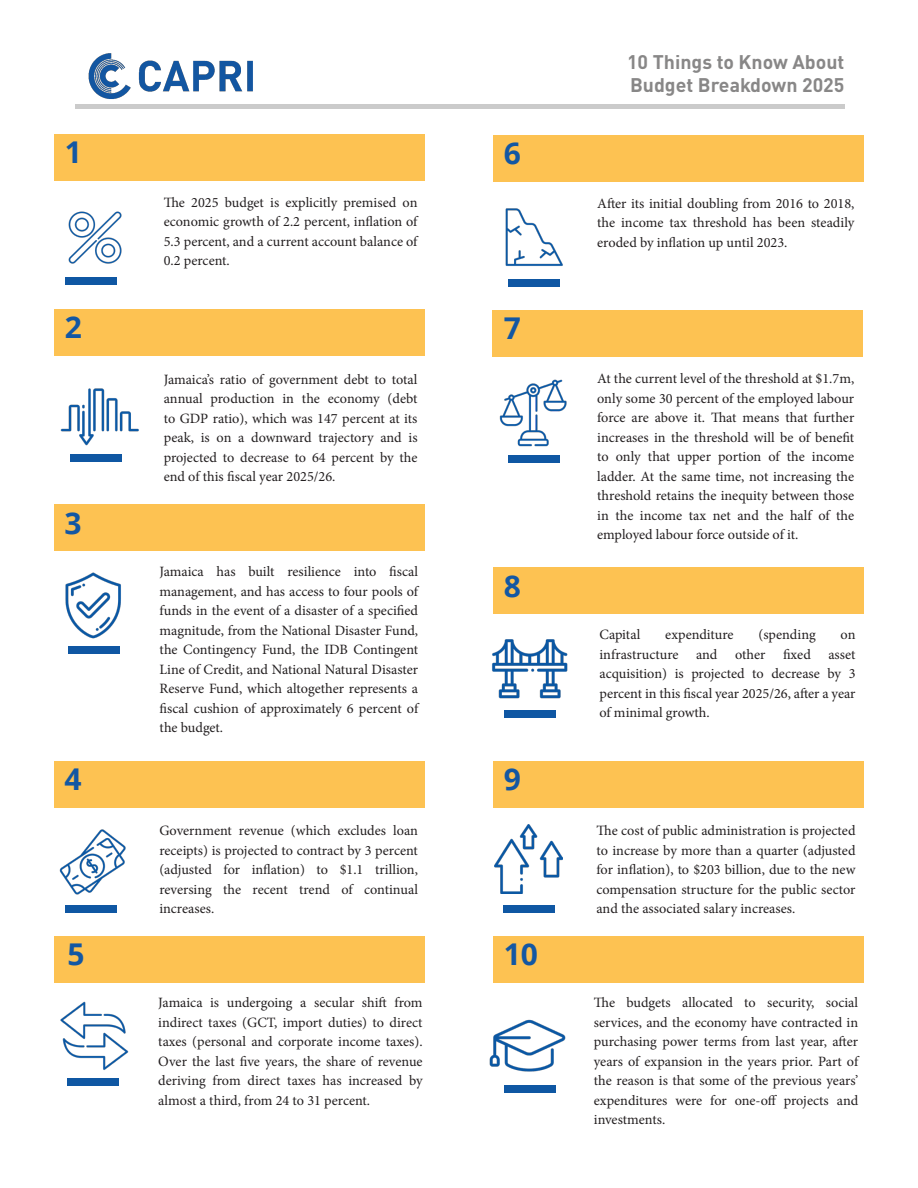
<style>
.page{position:relative;width:918px;height:1188px;background:#fff}
.page>*{position:absolute;margin:0;border:0;box-sizing:border-box;transform-origin:0 0}
.t1{font:700 30px "Open Sans";color:#1357a3}
.t2{font:700 19.5px "DIN Pro";color:#888787}
.t3{font:14.25px/19.5px "Minion Pro";color:#231f20;text-align:justify}
</style>
<div class="page">
<img style="left:88px;top:53px;width:165px;height:46px">
<div style="left:54px;top:761px;width:371px;height:46px;background:#fdc252"></div>
<div style="left:54px;top:505px;width:371px;height:46px;background:#fdc252"></div>
<div style="left:54px;top:936px;width:371px;height:46px;background:#fdc252"></div>
<div style="left:493px;top:761px;width:371px;height:46px;background:#fdc252"></div>
<div style="left:493px;top:568px;width:371px;height:46px;background:#fdc252"></div>
<div style="left:493px;top:936px;width:371px;height:46px;background:#fdc252"></div>
<div style="left:75px;top:104px;width:769px;height:5px;background:#cbcbcb"></div>
<div style="left:68px;top:646px;width:51px;height:7px;background:#0f57a3"></div>
<div style="left:66px;top:906px;width:51px;height:7px;background:#0f57a3"></div>
<div style="left:68px;top:1078px;width:51px;height:7px;background:#0f57a3"></div>
<div style="left:504px;top:1085px;width:51px;height:8px;background:#0f57a3"></div>
<div style="left:505px;top:710px;width:51px;height:8px;background:#0f57a3"></div>
<div style="left:503px;top:906px;width:52px;height:7px;background:#0f57a3"></div>
<div style="left:54px;top:310px;width:371px;height:46px;background:#fdc252"></div>
<div style="left:54px;top:134px;width:371px;height:47px;background:#fdc252"></div>
<div style="left:492px;top:310px;width:371px;height:47px;background:#fdc252"></div>
<div style="left:493px;top:135px;width:371px;height:46px;background:#fdc252"></div>
<div style="left:65px;top:278px;width:52px;height:7px;background:#0f57a3"></div>
<div style="left:508px;top:455px;width:51px;height:7px;background:#0f57a3"></div>
<div style="left:508px;top:279px;width:51px;height:7px;background:#0f57a3"></div>
<img style="left:495px;top:825px;width:68px;height:68px">
<img style="left:68px;top:211px;width:54px;height:53px">
<img style="left:60px;top:388px;width:79px;height:74px">
<img style="left:65px;top:572px;width:56px;height:76px">
<img style="left:59px;top:829px;width:67px;height:66px">
<img style="left:60px;top:1001px;width:69px;height:79px">
<img style="left:505px;top:208px;width:58px;height:58px">
<img style="left:499px;top:379px;width:68px;height:78px">
<img style="left:492px;top:639px;width:76px;height:73px">
<img style="left:489px;top:1019px;width:77px;height:70px">
<p class="t1" style="left:65px;top:131px;width:19px">1</p>
<p class="t1" style="left:504px;top:132px;width:19px">6</p>
<p class="t3" style="left:164px;top:193px;width:255px">The 2025 budget is explicitly premised on economic growth of 2.2 percent, inflation of 5.3 percent, and a current account balance of 0.2 percent.</p>
<p class="t1" style="left:65px;top:306px;width:19px">2</p>
<p class="t1" style="left:504px;top:307px;width:19px">7</p>
<p class="t3" style="left:164px;top:370px;width:255px">Jamaica’s ratio of government debt to total annual production in the economy (debt to GDP ratio), which was 147 percent at its peak, is on a downward trajectory and is projected to decrease to 64 percent by the end of this fiscal year 2025/26.</p>
<p class="t1" style="left:65px;top:502px;width:19px">3</p>
<p class="t3" style="left:160px;top:562px;width:260px">Jamaica has built resilience into fiscal management, and has access to four pools of funds in the event of a disaster of a specified magnitude, from the National Disaster Fund, the Contingency Fund, the IDB Contingent Line of Credit, and National Natural Disaster Reserve Fund, which altogether represents a fiscal cushion of approximately 6 percent of the budget.</p>
<p class="t1" style="left:504px;top:565px;width:19px">8</p>
<p class="t1" style="left:65px;top:758px;width:19px">4</p>
<p class="t1" style="left:504px;top:758px;width:19px">9</p>
<p class="t3" style="left:159px;top:821px;width:260px">Government revenue (which excludes loan receipts) is projected to contract by 3 percent (adjusted for inflation) to $1.1 trillion, reversing the recent trend of continual increases.</p>
<p class="t1" style="left:67px;top:933px;width:19px">5</p>
<p class="t1" style="left:504px;top:933px;width:36px">10</p>
<p class="t3" style="left:158px;top:993px;width:266px">Jamaica is undergoing a secular shift from indirect taxes (GCT, import duties) to direct taxes (personal and corporate income taxes).<br>Over the last five years, the share of revenue deriving from direct taxes has increased by almost a third, from 24 to 31 percent.</p>
<p class="t2" style="left:627px;top:46px;width:219px">10 Things to Know About</p>
<p class="t2" style="left:630px;top:69px;width:216px">Budget Breakdown 2025</p>
<p class="t3" style="left:597px;top:193px;width:259px">After its initial doubling from 2016 to 2018, the income tax threshold has been steadily eroded by inflation up until 2023.</p>
<p class="t3" style="left:597px;top:369px;width:259px">At the current level of the threshold at $1.7m, only some 30 percent of the employed labour force are above it. That means that further increases in the threshold will be of benefit to only that upper portion of the income ladder. At the same time, not increasing the threshold retains the inequity between those in the income tax net and the half of the employed labour force outside of it.</p>
<p class="t3" style="left:599px;top:625px;width:42px">Capital</p>
<p class="t3" style="left:665px;top:625px;width:70px">expenditure</p>
<p class="t3" style="left:759px;top:625px;width:59px">(spending</p>
<p class="t3" style="left:599px;top:625px;width:258px;text-indent:241px">on infrastructure and other fixed asset acquisition) is projected to decrease by 3 percent in this fiscal year 2025/26, after a year of minimal growth.</p>
<p class="t3" style="left:597px;top:821px;width:261px">The cost of public administration is projected to increase by more than a quarter (adjusted for inflation), to $203 billion, due to the new compensation structure for the public sector and the associated salary increases.</p>
<p class="t3" style="left:594px;top:993px;width:266px">The budgets allocated to security, social services, and the economy have contracted in purchasing power terms from last year, after years of expansion in the years prior. Part of the reason is that some of the previous years’ expenditures were for one-off projects and investments.</p>
</div>
